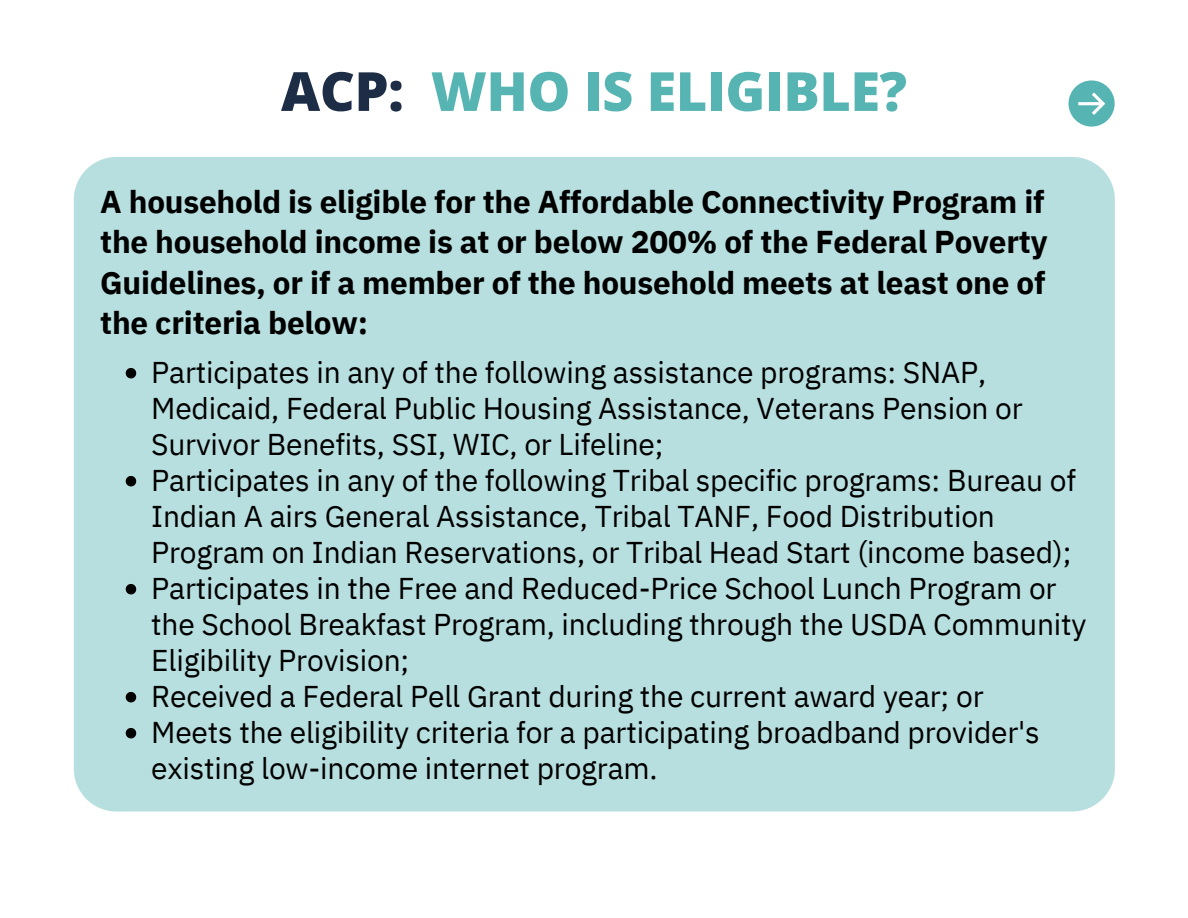
<style>
.page{position:relative;width:1188px;height:918px;background:#fff}
.page>*{position:absolute;margin:0;border:0;box-sizing:border-box;transform-origin:0 0}
.t1{font:800 54px "Open Sans";letter-spacing:-.005em;color:#56b4b3}
.t2{font:700 31.5px/40.5px "IBM Plex Sans";letter-spacing:-.005em;color:#000;text-align:justify}
.t3{font:30px/36px "IBM Plex Sans";letter-spacing:-.005em;color:#000}
.s1{color:#1e2d46}
</style>
<div class="page">
<div style="left:74px;top:157px;width:1041px;height:655px;background:#b8dfdf"></div>
<svg style="left:126px;top:368px;width:10px;height:10px"></svg>
<svg style="left:126px;top:476px;width:10px;height:10px"></svg>
<svg style="left:126px;top:584px;width:10px;height:10px"></svg>
<svg style="left:126px;top:692px;width:10px;height:10px"></svg>
<svg style="left:126px;top:728px;width:10px;height:10px"></svg>
<div style="left:1069px;top:80px;width:46px;height:47px;background:#56b4b3;border-radius:50%"></div>
<svg style="left:1078px;top:92px;width:27px;height:23px"></svg>
<p class="t1" style="left:281px;top:53px;width:627px"><span class="s1">ACP:</span> WHO IS ELIGIBLE?</p>
<p class="t2" style="left:100px;top:181px;width:949px">A household is eligible for the Affordable Connectivity Program if the household income is at or below 200% of the Federal Poverty Guidelines, or if a member of the household meets at least one of the criteria below:</p>
<p class="t3" style="left:151px;top:354px;width:873px">Participates in any of the following assistance programs: SNAP,<br>Medicaid, Federal Public Housing Assistance, Veterans Pension or<br>Survivor Benefits, SSI, WIC, or Lifeline;</p>
<p class="t3" style="left:151px;top:462px;width:926px">Participates in any of the following Tribal specific programs: Bureau of<br>Indian A airs General Assistance, Tribal TANF, Food Distribution<br>Program on Indian Reservations, or Tribal Head Start (income based);</p>
<p class="t3" style="left:151px;top:570px;width:937px">Participates in the Free and Reduced-Price School Lunch Program or the School Breakfast Program, including through the USDA Community<br>Eligibility Provision;</p>
<p class="t3" style="left:151px;top:678px;width:834px">Received a Federal Pell Grant during the current award year; or</p>
<p class="t3" style="left:151px;top:714px;width:890px">Meets the eligibility criteria for a participating broadband provider's existing low-income internet program.</p>
</div>
